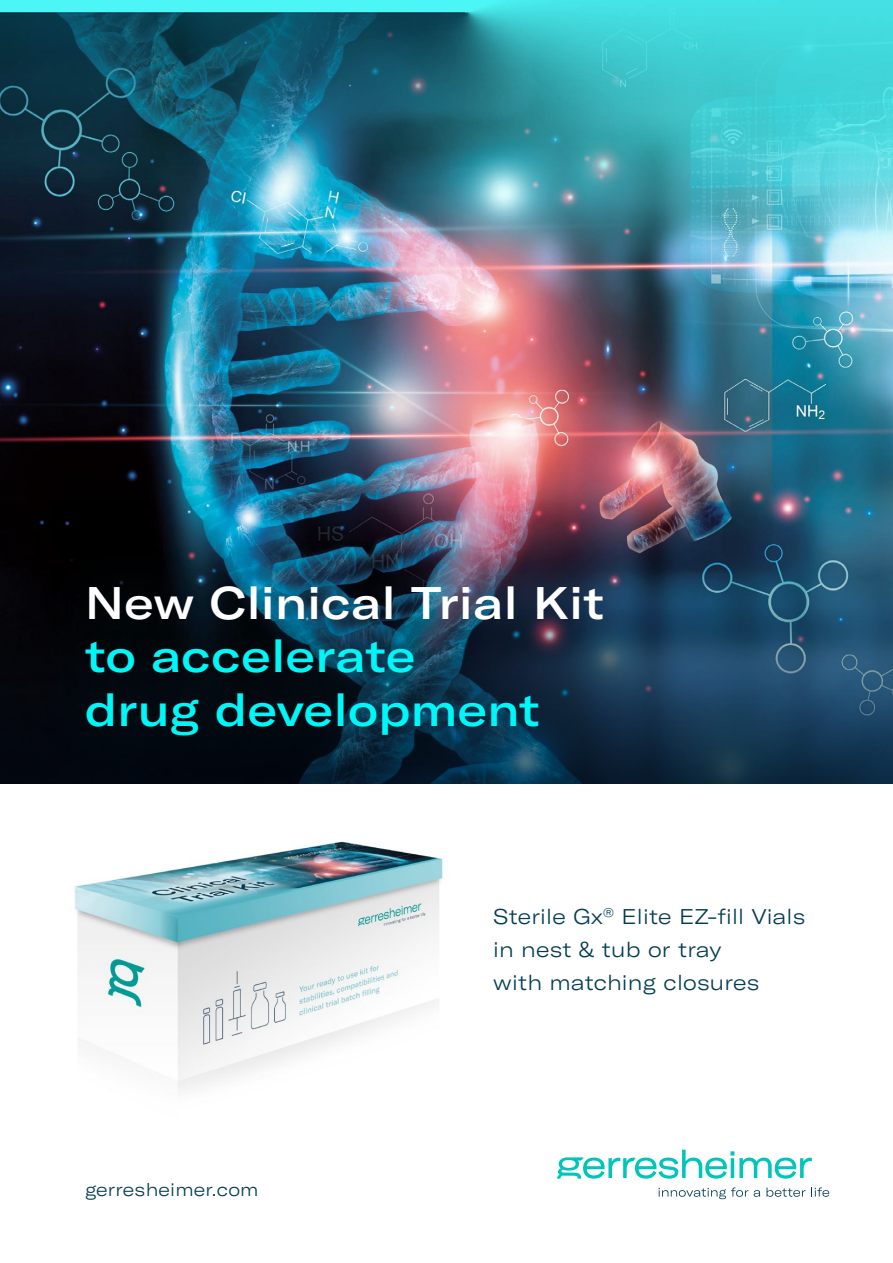
<style>
.page{position:relative;width:893px;height:1263px;background:#fff}
.page>*{position:absolute;margin:0;border:0;box-sizing:border-box;transform-origin:0 0}
.t1{font:500 expanded 45px/53.7px "GT America";letter-spacing:.01em;color:#00f7f7}
.t2{font:500 expanded 45px "GT America";letter-spacing:.01em;color:#fff}
.t3{font:300 expanded 21px/33px "GT America";letter-spacing:.01em;color:#003c52}
.t4{font:300 expanded 18px "GT America";letter-spacing:.01em;color:#003c52}
</style>
<div class="page">
<img style="left:0;top:412px;width:893px;height:83px">
<img style="left:0;top:495px;width:893px;height:289px">
<div style="left:31px;top:529px;width:625px;height:262px;background:#003c52;opacity:.5"></div>
<svg style="left:557px;top:1149px;width:255px;height:30px"></svg>
<svg style="left:659px;top:1187px;width:89px;height:12px"></svg>
<svg style="left:754px;top:1190px;width:6px;height:7px"></svg>
<svg style="left:767px;top:1187px;width:62px;height:10px"></svg>
<img style="left:0;top:0;width:893px;height:412px">
<img style="left:74px;top:841px;width:369px;height:250px">
<h1 class="t2" style="left:85px;top:576px;width:521px">New Clinical Trial Kit</h1>
<h1 class="t1" style="left:85px;top:629px;width:456px">to accelerate drug development</h1>
<p class="t4" style="left:85px;top:1179px;width:175px">gerresheimer.com</p>
<p class="t3" style="left:493px;top:900px;width:314px">Sterile Gx<sup>®</sup> Elite EZ-fill Vials in nest &amp; tub or tray<br>with matching closures</p>
</div>
